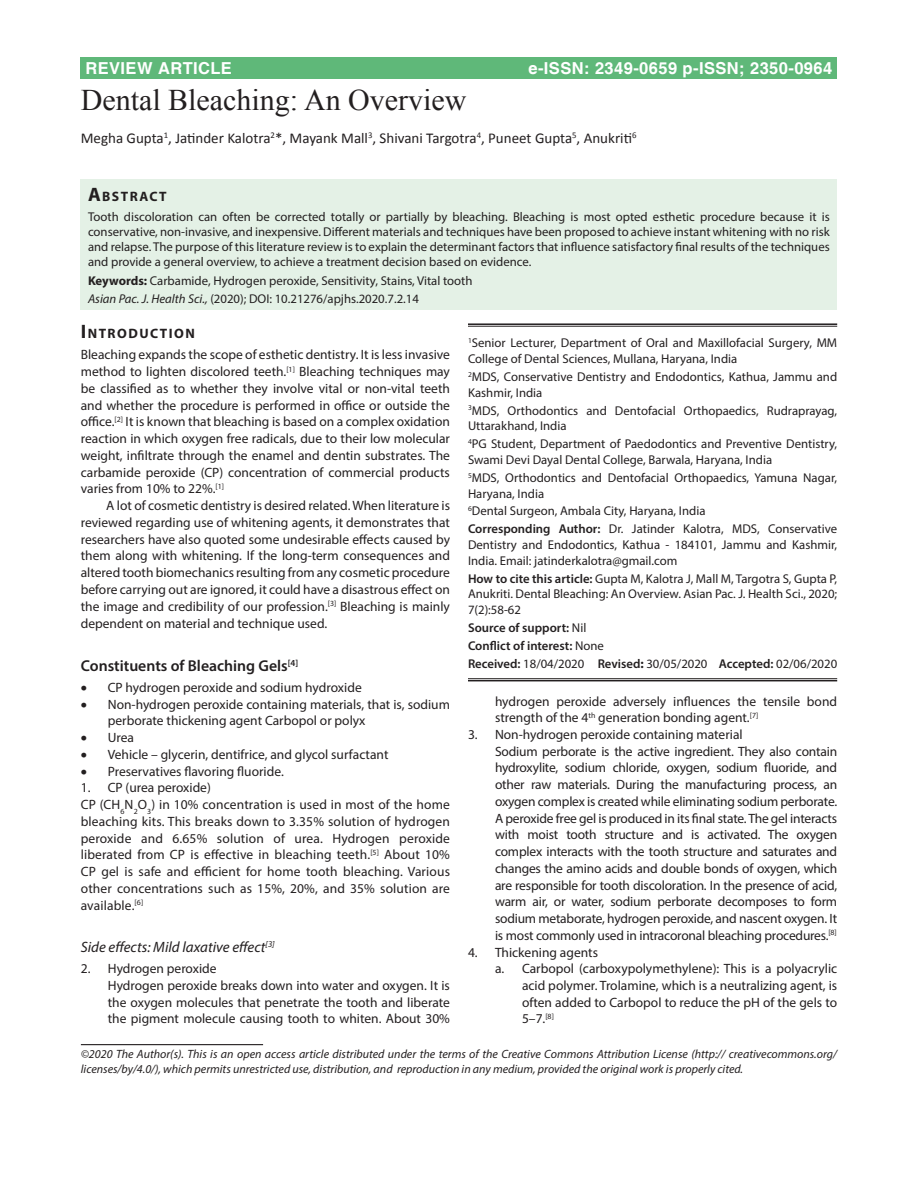
<style>
.page{position:relative;width:918px;height:1188px;background:#fff}
.page>*{position:absolute;margin:0;border:0;box-sizing:border-box;transform-origin:0 0}
.AT{font:30px "Times New Roman";color:#231f20}
.AH{font:700 16.5px "Helvetica";letter-spacing:.025em;color:#fff}
.t1{font:600 15.75px "Myriad Pro";color:#231f20}
.AU{font:15px "Calibri";color:#231f20}
.t2{font:italic 15px "Myriad Pro";color:#231f20}
.ABSH{font:700 13.65px "Myriad Pro";letter-spacing:.105em;color:#231f20}
.L{font:13.5px/16.8px "Myriad Pro";color:#231f20}
.TXFL{font:13.5px/16.8px "Myriad Pro";letter-spacing:.005em;color:#231f20;text-align:justify}
.TX{font:13.5px/16.8px "Myriad Pro";color:#231f20;text-align:justify}
.L1{font:13.5px/16.8px "Myriad Pro";color:#231f20;text-align:justify}
.ABS{font:12.75px/15px "Myriad Pro";color:#231f20;text-align:justify}
.AFF_1{font:12.75px/15.8px "Myriad Pro";color:#231f20}
.ADD{font:12.75px/15.8px "Myriad Pro";color:#231f20;text-align:justify}
.HTC{font:12.75px/15.8px "Myriad Pro";color:#231f20;text-align:justify}
.KWD{font:12.75px "Myriad Pro";color:#231f20}
.AFF{font:12.75px/15.8px "Myriad Pro";color:#231f20}
.HIS{font:12.75px "Myriad Pro";color:#231f20}
.HTC-2{font:600 12.75px "Myriad Pro";color:#231f20}
.CR{font:italic 12px/15px "Myriad Pro";color:#231f20}
.s1{font-size:19.5px}
.s2{font-weight:700}
.s3{font-style:italic}
.s4{font-weight:600}
.s5{font-weight:400}
</style>
<div class="page">
<div style="left:81px;top:57px;width:756px;height:22px;background:#5fb879"></div>
<div style="left:81px;top:179px;width:756px;height:131px;background:#e4f1e6"></div>
<hr style="left:81px;top:1044px;width:182px;height:1px;background:#231f20">
<hr style="left:468px;top:323px;width:369px;height:2px;background:#231f20">
<hr style="left:468px;top:326px;width:369px;height:1px;background:#231f20">
<hr style="left:468px;top:678px;width:369px;height:1px;background:#231f20">
<hr style="left:468px;top:680px;width:369px;height:1px;background:#231f20">
<p class="AH" style="left:85px;top:58px;width:148px">REVIEW ARTICLE</p>
<p class="AH" style="left:528px;top:58px;width:305px">e-ISSN: 2349-0659 p-ISSN; 2350-0964</p>
<p class="AT" style="left:81px;top:79px;width:387px">Dental Bleaching: An Overview</p>
<p class="AU" style="left:81px;top:128px;width:557px">Megha Gupta<sup>1</sup>, Jatinder Kalotra<sup>2</sup>*, Mayank Mall<sup>3</sup>, Shivani Targotra<sup>4</sup>, Puneet Gupta<sup>5</sup>, Anukriti<sup>6</sup></p>
<p class="ABSH" style="left:88px;top:187px;width:80px"><span class="s1">A</span>BSTRACT</p>
<p class="ABS" style="left:88px;top:209px;width:743px">Tooth discoloration can often be corrected totally or partially by bleaching. Bleaching is most opted esthetic procedure because it is conservative, non-invasive, and inexpensive. Different materials and techniques have been proposed to achieve instant whitening with no risk and relapse. The purpose of this literature review is to explain the determinant factors that influence satisfactory final results of the techniques and provide a general overview, to achieve a treatment decision based on evidence.</p>
<p class="KWD" style="left:88px;top:273px;width:386px"><span class="s2">Keywords:</span> Carbamide, Hydrogen peroxide, Sensitivity, Stains, Vital tooth</p>
<p class="KWD" style="left:88px;top:291px;width:332px"><span class="s3">Asian Pac. J. Health Sci.,</span> (2020); DOI: 10.21276/apjhs.2020.7.2.14</p>
<h1 class="ABSH" style="left:81px;top:325px;width:116px"><span class="s1">I</span>NTRODUCTION</h1>
<p class="TXFL" style="left:81px;top:346px;width:371px">Bleaching expands the scope of esthetic dentistry. It is less invasive method to lighten discolored teeth.<sup>[1]</sup> Bleaching techniques may be classified as to whether they involve vital or non-vital teeth and whether the procedure is performed in office or outside the office.<sup>[2]</sup> It is known that bleaching is based on a complex oxidation reaction in which oxygen free radicals, due to their low molecular weight, infiltrate through the enamel and dentin substrates. The carbamide peroxide (CP) concentration of commercial products varies from 10% to 22%.<sup>[1]</sup></p>
<p class="TX" style="left:81px;top:497px;width:371px;text-indent:26px">A lot of cosmetic dentistry is desired related. When literature is reviewed regarding use of whitening agents, it demonstrates that researchers have also quoted some undesirable effects caused by them along with whitening. If the long-term consequences and altered tooth biomechanics resulting from any cosmetic procedure before carrying out are ignored, it could have a disastrous effect on the image and credibility of our profession.<sup>[3]</sup> Bleaching is mainly dependent on material and technique used.</p>
<h2 class="t1" style="left:81px;top:655px;width:219px">Constituents of Bleaching Gels<sup>[4]</sup></h2>
<p class="L" style="left:81px;top:679px;width:282px">• CP hydrogen peroxide and sodium hydroxide</p>
<p class="L" style="left:108px;top:695px;width:344px;text-indent:-27px">• Non-hydrogen peroxide containing materials, that is, sodium perborate thickening agent Carbopol or polyx</p>
<p class="L" style="left:81px;top:729px;width:55px">• Urea</p>
<p class="L" style="left:81px;top:746px;width:309px">• Vehicle – glycerin, dentifrice, and glycol surfactant</p>
<p class="L" style="left:81px;top:762px;width:205px">• Preservatives flavoring fluoride.</p>
<p class="L" style="left:81px;top:779px;width:132px">1. CP (urea peroxide)</p>
<p class="TXFL" style="left:81px;top:796px;width:371px">CP (CH<sub>6</sub>N<sub>2</sub>O<sub>3</sub>) in 10% concentration is used in most of the home bleaching kits. This breaks down to 3.35% solution of hydrogen peroxide and 6.65% solution of urea. Hydrogen peroxide liberated from CP is effective in bleaching teeth.<sup>[5]</sup> About 10% CP gel is safe and efficient for home tooth bleaching. Various other concentrations such as 15%, 20%, and 35% solution are available.<sup>[6]</sup></p>
<h3 class="t2" style="left:81px;top:938px;width:196px">Side effects: Mild laxative effect<sup>[3]</sup></h3>
<p class="L" style="left:81px;top:960px;width:137px">2. Hydrogen peroxide</p>
<p class="L" style="left:108px;top:977px;width:344px;text-align:justify">Hydrogen peroxide breaks down into water and oxygen. It is the oxygen molecules that penetrate the tooth and liberate the pigment molecule causing tooth to whiten. About 30%</p>
<p class="AFF" style="left:468px;top:335px;width:371px"><sup>1</sup>Senior Lecturer, Department of Oral and Maxillofacial Surgery, MM<br>College of Dental Sciences, Mullana, Haryana, India</p>
<p class="AFF_1" style="left:468px;top:369px;width:371px"><sup>2</sup>MDS, Conservative Dentistry and Endodontics, Kathua, Jammu and<br>Kashmir, India</p>
<p class="AFF_1" style="left:468px;top:402px;width:371px"><sup>3</sup>MDS, Orthodontics and Dentofacial Orthopaedics, Rudraprayag,<br>Uttarakhand, India</p>
<p class="AFF_1" style="left:468px;top:436px;width:371px"><sup>4</sup>PG Student, Department of Paedodontics and Preventive Dentistry,<br>Swami Devi Dayal Dental College, Barwala, Haryana, India</p>
<p class="AFF_1" style="left:468px;top:469px;width:371px"><sup>5</sup>MDS, Orthodontics and Dentofacial Orthopaedics, Yamuna Nagar,<br>Haryana, India</p>
<p class="AFF_1" style="left:468px;top:503px;width:239px"><sup>6</sup>Dental Surgeon, Ambala City, Haryana, India</p>
<p class="ADD" style="left:468px;top:521px;width:371px"><span class="s4">Corresponding Author:</span> Dr. Jatinder Kalotra, MDS, Conservative Dentistry and Endodontics, Kathua - 184101, Jammu and Kashmir, India. Email: jatinderkalotra@gmail.com</p>
<p class="HTC" style="left:468px;top:570px;width:371px"><span class="s4">How to cite this article:</span> Gupta M, Kalotra J, Mall M, Targotra S, Gupta P, Anukriti. Dental Bleaching: An Overview. Asian Pac. J. Health Sci., 2020; 7(2):58-62</p>
<p class="HTC-2" style="left:468px;top:620px;width:120px">Source of support: <span class="s5">Nil</span></p>
<p class="HTC-2" style="left:468px;top:638px;width:137px">Conflict of interest: <span class="s5">None</span></p>
<p class="HIS" style="left:468px;top:656px;width:371px"><span class="s4">Received:</span> 18/04/2020 <span class="s4">Revised</span><span class="s2">:</span> 30/05/2020 <span class="s4">Accepted:</span> 02/06/2020</p>
<p class="L" style="left:495px;top:692px;width:344px">hydrogen peroxide adversely influences the tensile bond strength of the 4<sup>th</sup> generation bonding agent.<sup>[7]</sup></p>
<p class="L" style="left:468px;top:726px;width:276px">3. Non-hydrogen peroxide containing material</p>
<p class="L" style="left:495px;top:743px;width:344px;text-align:justify">Sodium perborate is the active ingredient. They also contain hydroxylite, sodium chloride, oxygen, sodium fluoride, and other raw materials. During the manufacturing process, an oxygen complex is created while eliminating sodium perborate.<br>A peroxide free gel is produced in its final state. The gel interacts with moist tooth structure and is activated. The oxygen complex interacts with the tooth structure and saturates and changes the amino acids and double bonds of oxygen, which are responsible for tooth discoloration. In the presence of acid, warm air, or water, sodium perborate decomposes to form sodium metaborate, hydrogen peroxide, and nascent oxygen. It is most commonly used in intracoronal bleaching procedures.<sup>[8]</sup></p>
<p class="L" style="left:468px;top:943px;width:132px">4. Thickening agents</p>
<p class="L1" style="left:522px;top:960px;width:317px;text-indent:-27px">a. Carbopol (carboxypolymethylene): This is a polyacrylic acid polymer. Trolamine, which is a neutralizing agent, is often added to Carbopol to reduce the pH of the gels to 5–7.<sup>[8]</sup></p>
<p class="CR" style="left:81px;top:1046px;width:758px">©2020 The Author(s). This is an open access article distributed under the terms of the Creative Commons Attribution License (http:// creativecommons.org/ licenses/by/4.0/), which permits unrestricted use, distribution, and reproduction in any medium, provided the original work is properly cited.</p>
</div>
